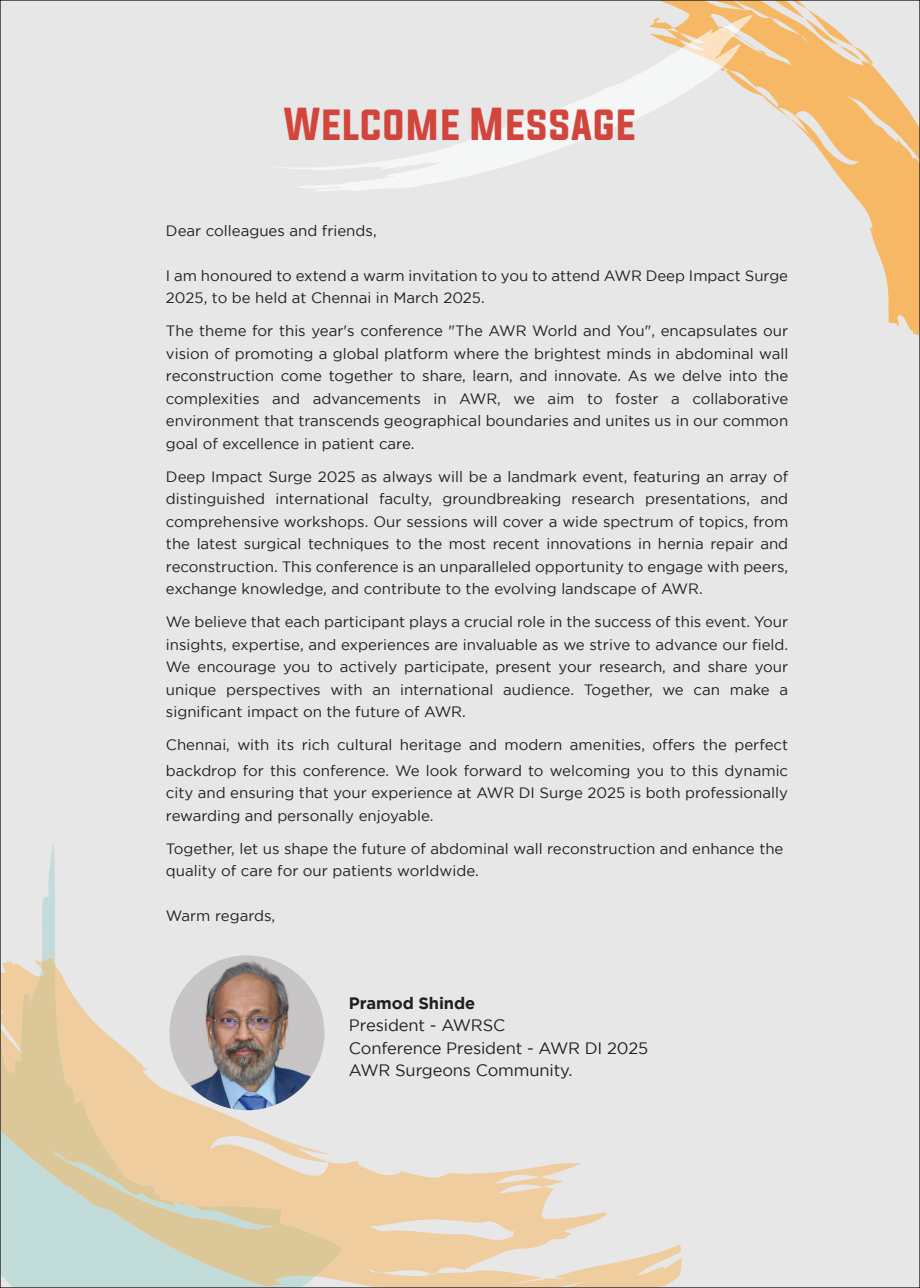
<style>
.page{position:relative;width:920px;height:1288px;background:#fff}
.page>*{position:absolute;margin:0;border:0;box-sizing:border-box;transform-origin:0 0}
.t1{font:39px "Evogria";color:#d1453c}
.t2{font:16.5px/22.5px "Gotham";letter-spacing:-.01em;color:#231f20}
.t3{font:700 16.5px "Gotham";letter-spacing:-.01em;color:#231f20}
.t4{font:15px/22.5px "Gotham";color:#231f20}
</style>
<div class="page">
<div style="left:0;top:0;width:919px;height:1288px;background:#e6e7e6"></div>
<svg style="left:42px;top:842px;width:13px;height:116px;fill:#c2dcda"></svg>
<svg style="left:653px;top:2px;width:264px;height:333px"></svg>
<svg style="left:281px;top:23px;width:458px;height:169px"></svg>
<svg style="left:681px;top:2px;width:191px;height:117px"></svg>
<svg style="left:329px;top:183px;width:15px;height:1px"></svg>
<svg style="left:345px;top:1160px;width:336px;height:126px;fill:#f0cd9f"></svg>
<svg style="left:2px;top:958px;width:343px;height:328px"></svg>
<img style="left:169px;top:955px;width:155px;height:155px;border-radius:77px">
<h1 class="t1" style="left:284px;top:97px;width:353px">WELCOME MESSAGE</h1>
<p class="t4" style="left:166px;top:219px;width:212px">Dear colleagues and friends,</p>
<p class="t4" style="left:166px;top:264px;width:623px">I am honoured to extend a warm invitation to you to attend AWR Deep Impact Surge<br>2025, to be held at Chennai in March 2025.</p>
<p class="t4" style="left:166px;top:320px;width:623px;text-align:justify">The theme for this year's conference "The AWR World and You", encapsulates our vision of promoting a global platform where the brightest minds in abdominal wall reconstruction come together to share, learn, and innovate. As we delve into the complexities and advancements in AWR, we aim to foster a collaborative environment that transcends geographical boundaries and unites us in our common goal of excellence in patient care.</p>
<p class="t4" style="left:166px;top:465px;width:623px;text-align:justify">Deep Impact Surge 2025 as always will be a landmark event, featuring an array of distinguished international faculty, groundbreaking research presentations, and comprehensive workshops. Our sessions will cover a wide spectrum of topics, from the latest surgical techniques to the most recent innovations in hernia repair and reconstruction. This conference is an unparalleled opportunity to engage with peers, exchange knowledge, and contribute to the evolving landscape of AWR.</p>
<p class="t4" style="left:166px;top:611px;width:623px;text-align:justify">We believe that each participant plays a crucial role in the success of this event. Your insights, expertise, and experiences are invaluable as we strive to advance our field.<br>We encourage you to actively participate, present your research, and share your unique perspectives with an international audience. Together, we can make a significant impact on the future of AWR.</p>
<p class="t4" style="left:166px;top:732px;width:623px;line-height:25.5px">Chennai, with its rich cultural heritage and modern amenities, offers the perfect backdrop for this conference. We look forward to welcoming you to this dynamic</p>
<p class="t4" style="left:166px;top:782px;width:623px">city and ensuring that your experience at AWR DI Surge 2025 is both professionally rewarding and personally enjoyable.</p>
<p class="t4" style="left:166px;top:837px;width:619px">Together, let us shape the future of abdominal wall reconstruction and enhance the quality of care for our patients worldwide.</p>
<p class="t4" style="left:166px;top:905px;width:111px">Warm regards,</p>
<p class="t3" style="left:349px;top:993px;width:128px">Pramod Shinde</p>
<p class="t2" style="left:349px;top:1014px;width:300px">President - AWRSC<br>Conference President - AWR DI 2025<br>AWR Surgeons Community.</p>
</div>
